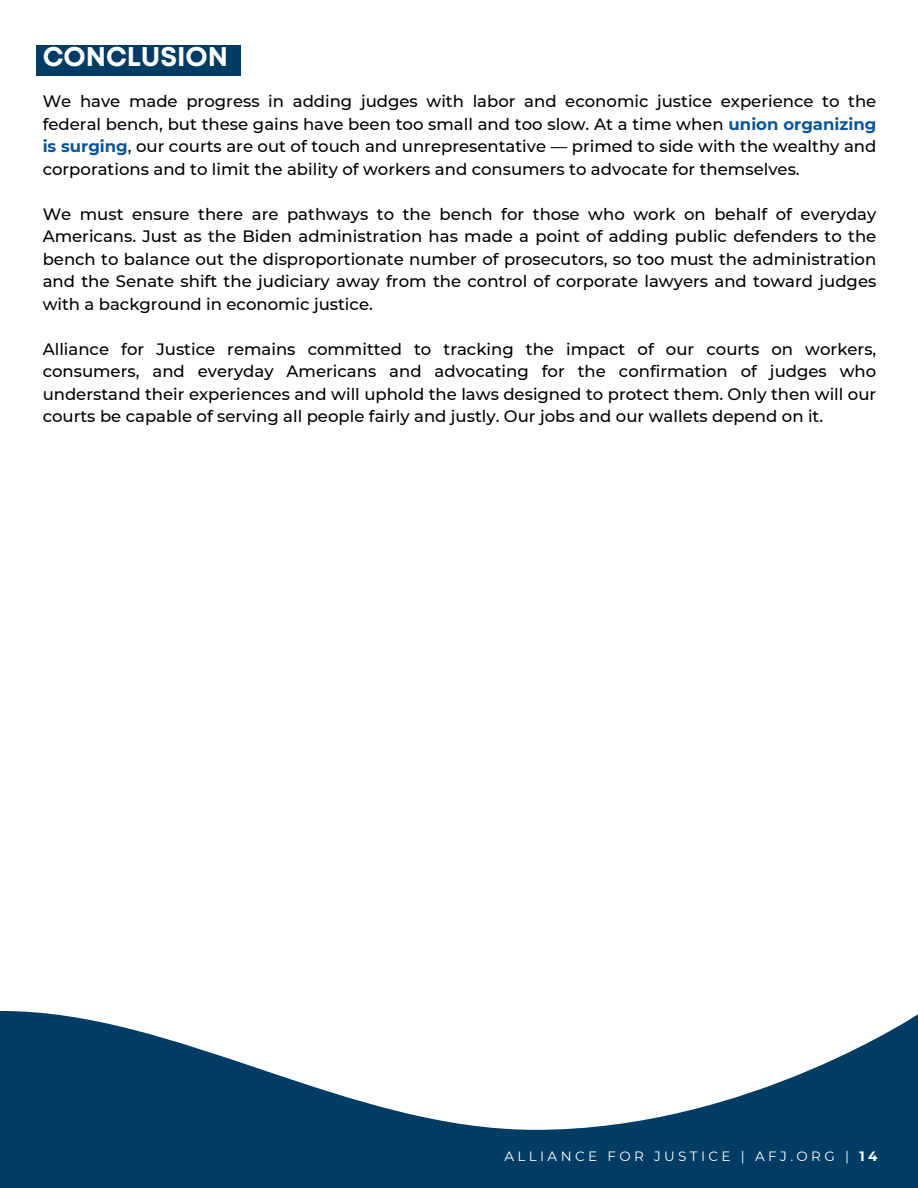
<style>
.page{position:relative;width:918px;height:1188px;background:#fff}
.page>*{position:absolute;margin:0;border:0;box-sizing:border-box;transform-origin:0 0}
.t1{font:700 27px "Mont";color:#fff}
.t2{font:500 16.5px/22.5px "Montserrat";color:#000;text-align:justify}
.t3{font:13.5px "Montserrat";letter-spacing:.25em;color:#fff}
.s1{font-weight:700;color:#0a559b}
.s2{font-weight:700}
</style>
<div class="page">
<svg style="left:0;top:1011px;width:918px;height:177px;fill:#003c64"></svg>
<div style="left:36px;top:45px;width:205px;height:30px;background:#003c64"></div>
<h2 class="t1" style="left:43px;top:47px;width:187px">CONCLUSION</h2>
<h2 class="t2" style="left:43px;top:90px;width:835px">We have made progress in adding judges with labor and economic justice experience to the federal bench, but these gains have been too small and too slow. At a time when <span class="s1">union organizing is surging</span>, our courts are out of touch and unrepresentative — primed to side with the wealthy and corporations and to limit the ability of workers and consumers to advocate for themselves.</h2>
<h2 class="t2" style="left:43px;top:202px;width:835px">We must ensure there are pathways to the bench for those who work on behalf of everyday Americans. Just as the Biden administration has made a point of adding public defenders to the bench to balance out the disproportionate number of prosecutors, so too must the administration and the Senate shift the judiciary away from the control of corporate lawyers and toward judges with a background in economic justice.</h2>
<p class="t2" style="left:43px;top:337px;width:835px">Alliance for Justice remains committed to tracking the impact of our courts on workers, consumers, and everyday Americans and advocating for the confirmation of judges who understand their experiences and will uphold the laws designed to protect them. Only then will our courts be capable of serving all people fairly and justly. Our jobs and our wallets depend on it.</p>
<h1 class="t3" style="left:504px;top:1148px;width:374px">ALLIANCE FOR JUSTICE | AFJ.ORG | <span class="s2">14</span></h1>
</div>
